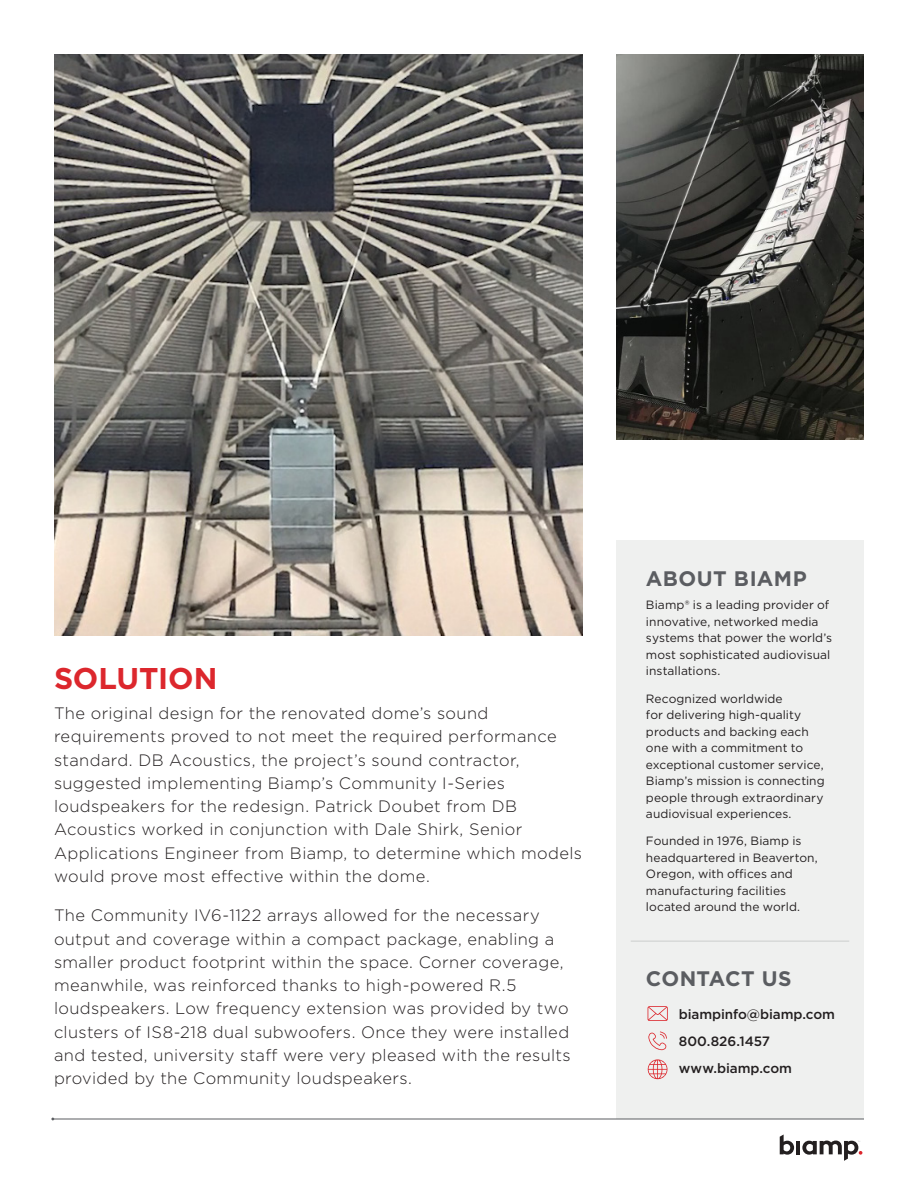
<style>
.page{position:relative;width:918px;height:1188px;background:#fff}
.page>*{position:absolute;margin:0;border:0;box-sizing:border-box;transform-origin:0 0}
.p_h2_red{font:700 30px "Gotham";letter-spacing:-.005em;color:#dc272d}
.p_h3_about{font:700 21px "Gotham";letter-spacing:.02em;color:#5b5d61}
.p_body{font:300 16.5px/23.2px "Gotham";letter-spacing:.02em;color:#231f20}
.p_body_contact{font:500 13.5px "Gotham";letter-spacing:-.01em;color:#231f20}
.p_body_about{font:12px/16.5px "Gotham";letter-spacing:.005em;color:#231f20}
</style>
<div class="page">
<div style="left:616px;top:541px;width:248px;height:578px;background:#eff0ef"></div>
<svg style="left:648px;top:1006px;width:20px;height:15px"></svg>
<svg style="left:648px;top:1032px;width:19px;height:18px"></svg>
<svg style="left:648px;top:1059px;width:19px;height:20px"></svg>
<hr style="left:631px;top:941px;width:218px;height:1px;background:#5b5d61">
<svg style="left:780px;top:1135px;width:14px;height:20px"></svg>
<hr style="left:796px;top:1141px;width:4px;height:13px;background:#231f20">
<svg style="left:802px;top:1141px;width:60px;height:20px"></svg>
<hr style="left:54px;top:1119px;width:810px;height:1px;background:#5b5d61">
<img style="left:616px;top:54px;width:248px;height:386px">
<img style="left:54px;top:54px;width:529px;height:581px">
<p class="p_h2_red" style="left:54px;top:659px;width:165px">SOLUTION</p>
<p class="p_body" style="left:54px;top:701px;width:530px">The original design for the renovated dome’s sound requirements proved to not meet the required performance standard. DB Acoustics, the project’s sound contractor, suggested implementing Biamp’s Community I-Series loudspeakers for the redesign. Patrick Doubet from DB Acoustics worked in conjunction with Dale Shirk, Senior Applications Engineer from Biamp, to determine which models would prove most effective within the dome.</p>
<p class="p_body" style="left:54px;top:903px;width:518px">The Community IV6-1122 arrays allowed for the necessary output and coverage within a compact package, enabling a smaller product footprint within the space. Corner coverage, meanwhile, was reinforced thanks to high-powered R.5 loudspeakers. Low frequency extension was provided by two clusters of IS8-218 dual subwoofers. Once they were installed and tested, university staff were very pleased with the results provided by the Community loudspeakers.</p>
<p class="p_h3_about" style="left:646px;top:565px;width:162px">ABOUT BIAMP</p>
<p class="p_body_about" style="left:646px;top:597px;width:188px">Biamp® is a leading provider of innovative, networked media systems that power the world’s most sophisticated audiovisual installations.</p>
<p class="p_body_about" style="left:646px;top:690px;width:180px">Recognized worldwide<br>for delivering high-quality products and backing each one with a commitment to exceptional customer service,<br>Biamp’s mission is connecting people through extraordinary audiovisual experiences.</p>
<p class="p_body_about" style="left:646px;top:833px;width:173px">Founded in 1976, Biamp is headquartered in Beaverton,<br>Oregon, with offices and manufacturing facilities located around the world.</p>
<p class="p_h3_about" style="left:646px;top:965px;width:147px">CONTACT US</p>
<p class="p_body_contact" style="left:679px;top:1006px;width:158px">biampinfo@biamp.com</p>
<p class="p_body_contact" style="left:679px;top:1033px;width:93px">800.826.1457</p>
<p class="p_body_contact" style="left:679px;top:1060px;width:115px">www.biamp.com</p>
</div>
